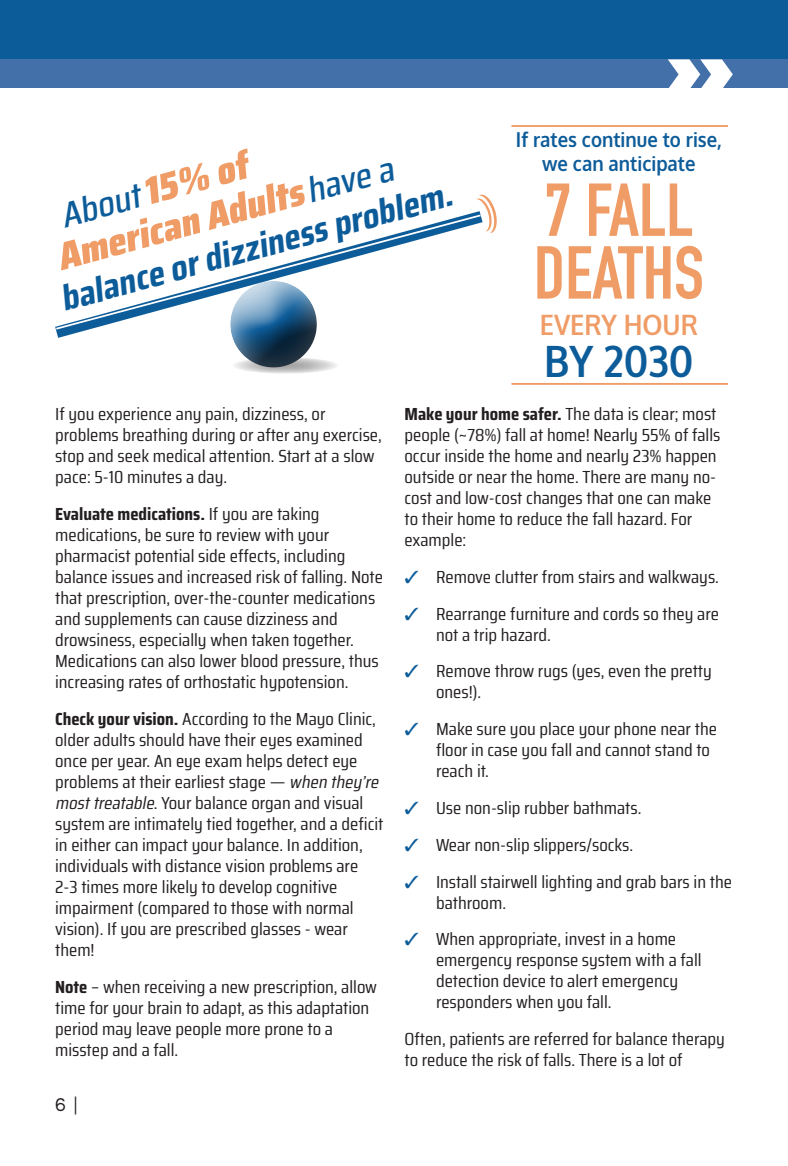
<style>
.page{position:relative;width:788px;height:1166px;background:#fff}
.page>*{position:absolute;margin:0;border:0;box-sizing:border-box;transform-origin:0 0}
.big_head{font:700 73.5px "DIN Condensed";color:#f09c66}
.big_head-2{font:700 43.23px "Oxygen";color:#0d5c9a;scale:.9 1}
.body_big_italics{font:italic 900 38.5px "Saira Condensed";color:#f09c66;scale:1.1 1}
.body_big_italics-2{font:italic 700 35px "Saira Condensed";color:#0d5c9a;scale:1.1 1}
.body_big_italics-3{font:italic 500 35px "Saira Condensed";color:#0d5c9a;scale:1.1 1}
.big_head-3{font:700 28.18px "Oxygen";color:#f09c66;scale:.9 1}
.big_head-4{font:700 20.47px "Oxygen";color:#0d5c9a;scale:.9 1}
.t1{font:19.25px "Questrial";color:#231f20}
.body{font:17.5px/21px "Saira Condensed";color:#231f20;scale:1.1 1}
.s1{font-weight:900;font-size:38.5px;color:#f09c66}
.s2{font-weight:500;font-size:35px;color:#0d5c9a}
.s3{font-weight:700}
.s4{font-style:italic}
.s5{color:#0d5c9a}
</style>
<div class="page">
<div style="left:0;top:0;width:788px;height:61px;background:#0d5c9a"></div>
<div style="left:0;top:59px;width:788px;height:29px;background:#4370a9"></div>
<svg style="left:668px;top:59px;width:64px;height:29px"></svg>
<svg style="left:232px;top:357px;width:106px;height:17px"></svg>
<div style="left:228px;top:288px;width:91px;height:81px;background:#231f20;opacity:.75"></div>
<svg style="left:56px;top:212px;width:420px;height:126px"></svg>
<svg style="left:55px;top:213px;width:421px;height:118px"></svg>
<hr style="left:511px;top:125px;width:217px;height:2px;background:#f09c66">
<hr style="left:511px;top:383px;width:217px;height:2px;background:#f09c66">
<svg style="left:476px;top:194px;width:21px;height:39px"></svg>
<p class="body_big_italics-3" style="left:54px;top:191px;width:177px;rotate:-15deg">About<span class="s1">15% of</span></p>
<p class="body_big_italics" style="left:50px;top:228px;width:317px;rotate:-15deg">American Adults <span class="s2">have a</span></p>
<p class="body_big_italics-2" style="left:54px;top:273px;width:369px;rotate:-15deg">balance or dizziness problem.</p>
<p class="big_head-4" style="left:516px;top:127px;width:230px">If rates continue to rise,</p>
<p class="big_head-4" style="left:542px;top:151px;width:172px">we can anticipate</p>
<p class="big_head" style="left:544px;top:161px;width:150px">7 FALL</p>
<p class="big_head" style="left:534px;top:223px;width:172px">DEATHS</p>
<p class="big_head-3" style="left:539px;top:307px;width:177px">EVERY HOUR</p>
<p class="big_head-2" style="left:544px;top:334px;width:167px">BY 2030</p>
<p class="body" style="left:55px;top:403px;width:298px">If you experience any pain, dizziness, or problems breathing during or after any exercise, stop and seek medical attention. Start at a slow pace: 5-10 minutes a day.</p>
<p class="body" style="left:55px;top:503px;width:299px"><span class="s3">Evaluate medications.</span> If you are taking medications, be sure to review with your pharmacist potential side effects, including balance issues and increased risk of falling. Note that prescription, over-the-counter medications and supplements can cause dizziness and drowsiness, especially when taken together.<br>Medications can also lower blood pressure, thus increasing rates of orthostatic hypotension.</p>
<p class="body" style="left:55px;top:707px;width:300px"><span class="s3">Check your vision.</span> According to the Mayo Clinic, older adults should have their eyes examined once per year. An eye exam helps detect eye problems at their earliest stage — <span class="s4">when they’re mosttreatable</span>. Your balance organ and visual system are intimately tied together, and a deficit in either can impact your balance. In addition, individuals with distance vision problems are 2-3 times more likely to develop cognitive impairment (compared to those with normal vision). If you are prescribed glasses - wear them!</p>
<p class="body" style="left:55px;top:975px;width:294px"><span class="s3">Note</span> – when receiving a new prescription, allow time for your brain to adapt, as this adaptation period may leave people more prone to a misstep and a fall.</p>
<p class="t1" style="left:55px;top:1095px;width:24px">6 |</p>
<p class="body" style="left:404px;top:403px;width:288px"><span class="s3">Make your home safer.</span> The data is clear; most people (~78%) fall at home! Nearly 55% of falls occur inside the home and nearly 23% happen outside or near the home. There are many no&shy;cost and low-cost changes that one can make to their home to reduce the fall hazard. For example:</p>
<p class="body" style="left:404px;top:566px;width:287px"><span class="s5">✓</span> Remove clutter from stairs and walkways.</p>
<p class="body" style="left:436px;top:602px;width:259px;text-indent:-32px"><span class="s5">✓</span> Rearrange furniture and cords so they are not a trip hazard.</p>
<p class="body" style="left:436px;top:660px;width:252px;text-indent:-32px"><span class="s5">✓</span> Remove throw rugs (yes, even the pretty ones!).</p>
<p class="body" style="left:436px;top:718px;width:257px;text-indent:-32px"><span class="s5">✓</span> Make sure you place your phone near the floor in case you fall and cannot stand to reach it.</p>
<p class="body" style="left:404px;top:797px;width:217px"><span class="s5">✓</span> Use non-slip rubber bathmats.</p>
<p class="body" style="left:404px;top:833px;width:209px"><span class="s5">✓</span> Wear non-slip slippers/socks.</p>
<p class="body" style="left:436px;top:870px;width:270px;text-indent:-32px"><span class="s5">✓</span> Install stairwell lighting and grab bars in the bathroom.</p>
<p class="body" style="left:436px;top:928px;width:243px;text-indent:-32px"><span class="s5">✓</span> When appropriate, invest in a home emergency response system with a fall detection device to alert emergency responders when you fall.</p>
<p class="body" style="left:404px;top:1028px;width:293px">Often, patients are referred for balance therapy to reduce the risk of falls. There is a lot of</p>
</div>
